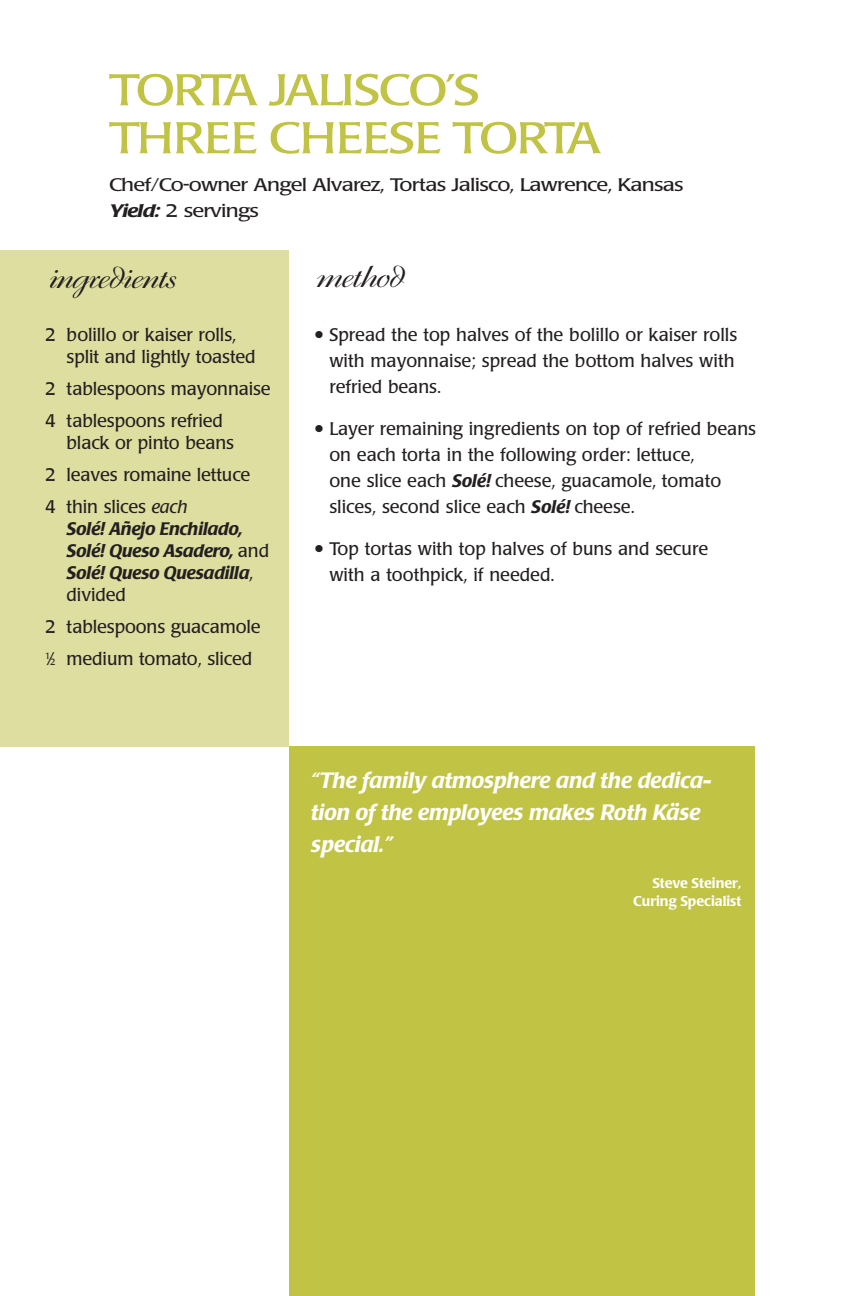
<style>
.page{position:relative;width:864px;height:1296px;background:#fff}
.page>*{position:absolute;margin:0;border:0;box-sizing:border-box;transform-origin:0 0}
.t1{font:44px/48px "Poppl Laudatio";letter-spacing:-.04em;color:#c1c344;scale:1.2 1}
.t2{font:32px "Boulevard";letter-spacing:-.045em;color:#231f20;scale:1.2 1}
.t3{font:italic 500 22px/32px "Poppl Laudatio";color:#fff}
.t4{font:18px/26px "Poppl Laudatio";color:#231f20}
.t5{font:18px/26px "Poppl Laudatio";letter-spacing:-.035em;color:#231f20;scale:1.2 1}
.t6{font:italic 500 18px/22px "Poppl Laudatio";letter-spacing:-.005em;color:#231f20}
.t7{font:500 14px/18px "Poppl Laudatio";color:#fff;text-align:right}
.s1{font-weight:500;font-style:italic}
.s2{font-style:italic}
.s3{font-weight:400;font-style:normal}
.s4{font-size:9px}
</style>
<div class="page">
<div style="left:0;top:250px;width:289px;height:496px;background:#dddea0"></div>
<div style="left:289px;top:746px;width:466px;height:550px;background:#c1c344"></div>
<h1 class="t1" style="left:109px;top:70px;width:412px">TORTA JALISCO’S<br>THREE CHEESE TORTA</h1>
<p class="t5" style="left:109px;top:174px;width:480px">Chef/Co-owner Angel Alvarez, Tortas Jalisco, Lawrence, Kansas<br><span class="s1">Yield:</span> 2 servings</p>
<h2 class="t2" style="left:47px;top:264px;width:109px">ingredients</h2>
<h2 class="t2" style="left:315px;top:263px;width:75px">method</h2>
<p class="t4" style="left:329px;top:324px;width:409px;text-indent:-14px">● Spread the top halves of the bolillo or kaiser rolls with mayonnaise; spread the bottom halves with refried beans.</p>
<p class="t4" style="left:329px;top:418px;width:428px;text-indent:-14px">● Layer remaining ingredients on top of refried beans on each torta in the following order: lettuce,<br>one slice each <span class="s1">Solé!</span> cheese, guacamole, tomato slices, second slice each <span class="s1">Solé!</span> cheese.</p>
<p class="t4" style="left:329px;top:538px;width:380px;text-indent:-14px">● Top tortas with top halves of buns and secure with a toothpick, if needed.</p>
<p class="t4" style="left:67px;top:326px;width:191px;line-height:22px;text-indent:-22px">2 bolillo or kaiser rolls, split and lightly toasted</p>
<p class="t4" style="left:45px;top:375px;width:227px;line-height:32px">2 tablespoons mayonnaise<br>4 tablespoons refried</p>
<p class="t4" style="left:45px;top:429px;width:207px;line-height:32px;text-indent:22px">black or pinto beans<br>2 leaves romaine lettuce<br>4 thin slices <span class="s2">each</span></p>
<p class="t6" style="left:67px;top:520px;width:204px">Solé! Añejo Enchilado,<br>Solé! Queso Asadero, <span class="s3">and<br></span>Solé! Queso Quesadilla<span class="s3">, divided</span></p>
<p class="t4" style="left:45px;top:613px;width:217px;line-height:32px">2 tablespoons guacamole<br><sup>1</sup>⁄<span class="s4">2</span> medium tomato, sliced</p>
<p class="t3" style="left:311px;top:767px;width:402px">“The family atmosphere and the dedica&shy;tion of the employees makes Roth Käse special.”</p>
<p class="t7" style="left:633px;top:875px;width:110px">Steve Steiner,<br>Curing Specialist</p>
</div>
